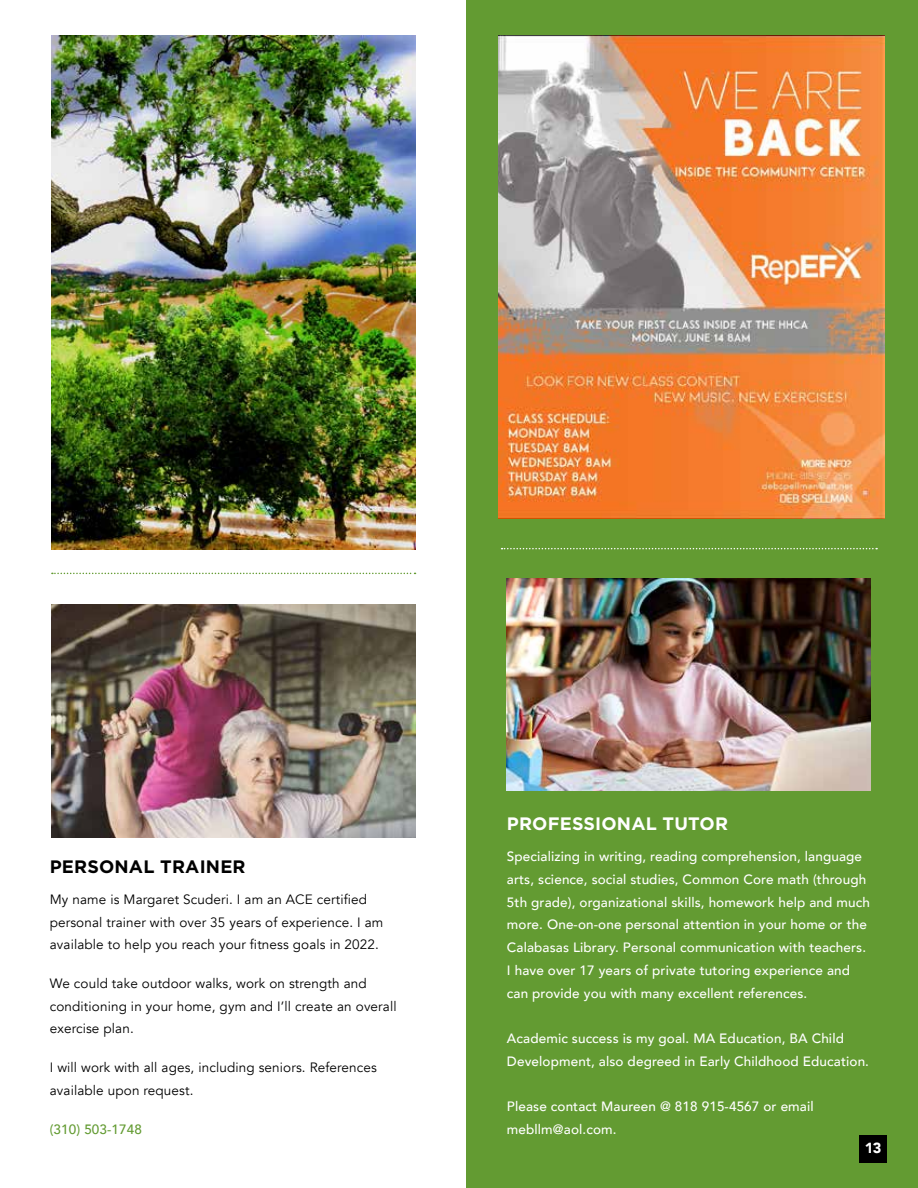
<style>
.page{position:relative;width:918px;height:1188px;background:#fff}
.page>*{position:absolute;margin:0;border:0;box-sizing:border-box;transform-origin:0 0}
.t1{font:700 18px "Gotham HTF";letter-spacing:.01em;color:#fff}
.t2{font:700 18px "Gotham HTF";letter-spacing:.01em;color:#000}
.t3{font:900 14.7px "Avenir";color:#fff}
.t4{font:500 13.5px/22.8px "Avenir";letter-spacing:.01em;color:#fff}
.t5{font:13.5px/22.4px "Avenir";letter-spacing:.01em;color:#000}
.t6{font:500 13.5px "Avenir";letter-spacing:.01em;color:#639b32}
</style>
<div class="page">
<div style="left:466px;top:0;width:452px;height:1188px;background:#639b32"></div>
<svg style="left:502px;top:548px;width:375px;height:1px"></svg>
<svg style="left:52px;top:573px;width:364px;height:1px"></svg>
<div style="left:859px;top:1135px;width:28px;height:27px;background:#000"></div>
<img style="left:498px;top:35px;width:386px;height:484px">
<img style="left:506px;top:578px;width:364px;height:213px">
<img style="left:51px;top:605px;width:364px;height:233px">
<img style="left:51px;top:35px;width:364px;height:514px">
<h1 class="t2" style="left:50px;top:857px;width:197px">PERSONAL TRAINER</h1>
<p class="t5" style="left:50px;top:889px;width:335px">My name is Margaret Scuderi. I am an ACE certified personal trainer with over 35 years of experience. I am available to help you reach your fitness goals in 2022.</p>
<p class="t5" style="left:50px;top:973px;width:348px">We could take outdoor walks, work on strength and conditioning in your home, gym and I’ll create an overall exercise plan.</p>
<p class="t5" style="left:50px;top:1057px;width:329px">I will work with all ages, including seniors. References available upon request.</p>
<p class="t6" style="left:50px;top:1118px;width:94px">(310) 503-1748</p>
<h1 class="t1" style="left:507px;top:813px;width:223px">PROFESSIONAL TUTOR</h1>
<p class="t4" style="left:507px;top:844px;width:364px">Specializing in writing, reading comprehension, language arts, science, social studies, Common Core math (through 5th grade), organizational skills, homework help and much more. One-on-one personal attention in your home or the Calabasas Library. Personal communication with teachers.<br>I have over 17 years of private tutoring experience and can provide you with many excellent references.</p>
<p class="t4" style="left:507px;top:1026px;width:364px">Academic success is my goal. MA Education, BA Child<br>Development, also degreed in Early Childhood Education.</p>
<p class="t4" style="left:507px;top:1094px;width:308px">Please contact Maureen @ 818 915-4567 or email mebllm@aol.com.</p>
<p class="t3" style="left:865px;top:1136px;width:18px">13</p>
</div>
